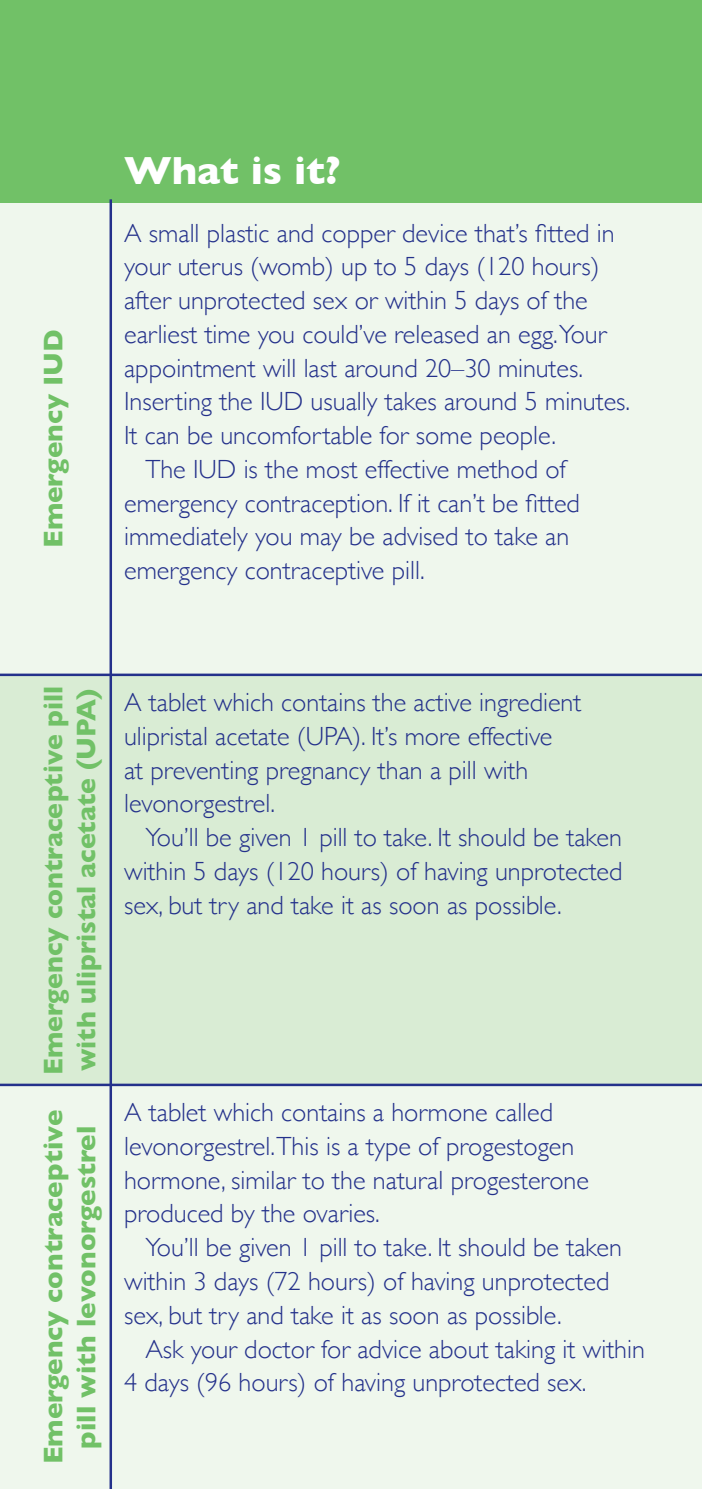
<style>
.page{position:relative;width:702px;height:1489px;background:#fff}
.page>*{position:absolute;margin:0;border:0;box-sizing:border-box;transform-origin:0 0}
.t1{font:700 40px "Gill Sans";color:#fff}
.t2{font:700 27.5px/33px "Gill Sans";color:#71c167;text-align:center}
.t3{font:700 27.5px/33px "Gill Sans";color:#71c167;scale:.96 1}
.t4{font:300 26.25px/33.8px "Gill Sans";color:#24318b}
</style>
<div class="page">
<div style="left:0;top:202px;width:702px;height:471px;background:#eff7ed"></div>
<div style="left:0;top:674px;width:702px;height:410px;background:#d9ecd4"></div>
<div style="left:0;top:1084px;width:702px;height:404px;background:#eff7ed"></div>
<hr style="left:0;top:673px;width:702px;height:3px;background:#24318b">
<hr style="left:0;top:1083px;width:702px;height:3px;background:#24318b">
<div style="left:0;top:0;width:702px;height:202px;background:#71c167"></div>
<hr style="left:109px;top:199px;width:3px;height:1289px;background:#24318b">
<p class="t2" style="left:36px;top:548px;width:220px;rotate:-90deg">Emergency IUD</p>
<h1 class="t1" style="left:124px;top:139px;width:218px">What is it?</h1>
<p class="t4" style="left:124px;top:215px;width:492px">A small plastic and copper device that’s fitted in</p>
<p class="t4" style="left:124px;top:248px;width:477px">your uterus (womb) up to 5 days (120 hours)</p>
<p class="t4" style="left:124px;top:282px;width:465px">after unprotected sex or within 5 days of the</p>
<p class="t4" style="left:124px;top:316px;width:484px">earliest time you could’ve released an egg.Your</p>
<p class="t4" style="left:124px;top:350px;width:460px">appointment will last around 20–30 minutes.</p>
<p class="t4" style="left:124px;top:383px;width:507px">Inserting the IUD usually takes around 5 minutes.</p>
<p class="t4" style="left:124px;top:417px;width:433px">It can be uncomfortable for some people.</p>
<p class="t4" style="left:145px;top:451px;width:422px">The IUD is the most effective method of</p>
<p class="t4" style="left:124px;top:485px;width:457px">emergency contraception. If it can’t be fitted</p>
<p class="t4" style="left:124px;top:519px;width:446px">immediately you may be advised to take an</p>
<p class="t4" style="left:124px;top:552px;width:302px">emergency contraceptive pill.</p>
<p class="t3" style="left:36px;top:1074px;width:407px;rotate:-90deg">Emergency contraceptive pill with ulipristal acetate (UPA)</p>
<p class="t4" style="left:124px;top:684px;width:459px">A tablet which contains the active ingredient ulipristal acetate (UPA). It’s more effective<br>at preventing pregnancy than a pill with levonorgestrel.</p>
<p class="t4" style="left:124px;top:819px;width:500px;text-align:justify;text-indent:21px">You’ll be given 1 pill to take. It should be taken within 5 days (120 hours) of having unprotected sex, but try and take it as soon as possible.</p>
<p class="t2" style="left:36px;top:1464px;width:356px;rotate:-90deg">Emergency contraceptive pill with levonorgestrel</p>
<p class="t4" style="left:124px;top:1094px;width:466px">A tablet which contains a hormone called levonorgestrel.This is a type of progestogen hormone, similar to the natural progesterone produced by the ovaries.</p>
<p class="t4" style="left:124px;top:1229px;width:499px;text-indent:21px">You’ll be given 1 pill to take. It should be taken within 3 days (72 hours) of having unprotected sex, but try and take it as soon as possible.</p>
<p class="t4" style="left:124px;top:1330px;width:522px;text-indent:21px">Ask your doctor for advice about taking it within<br>4 days (96 hours) of having unprotected sex.</p>
</div>
